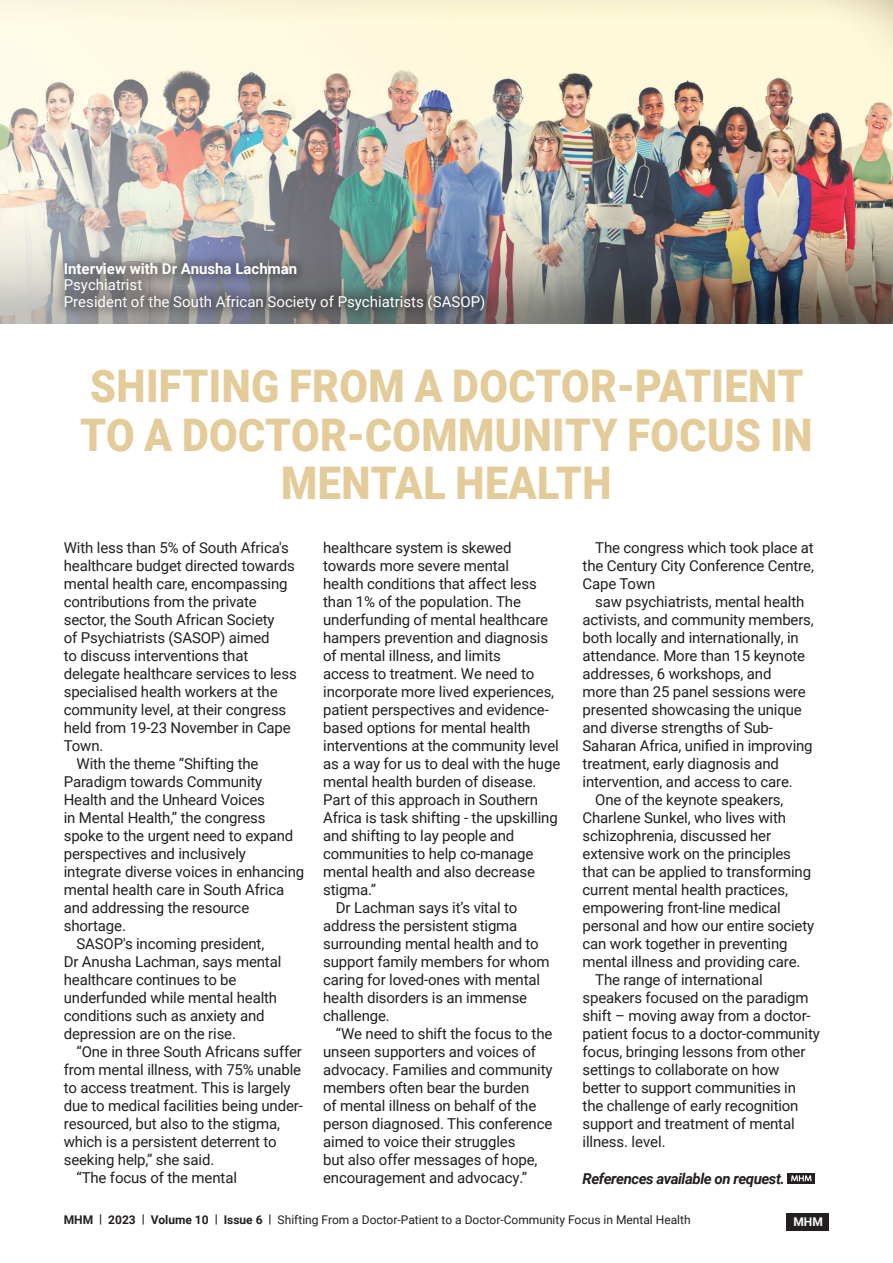
<style>
.page{position:relative;width:893px;height:1263px;background:#fff}
.page>*{position:absolute;margin:0;border:0;box-sizing:border-box;transform-origin:0 0}
.t1{font:900 45px/48.6px "Roboto";letter-spacing:.01em;color:#e3cc9a;text-align:center;scale:.92 1}
.t2{font:15px/18px "Roboto";letter-spacing:-.01em;color:#231f20;text-align:justify}
.t3{font:15px/16.2px "Roboto";color:#fff}
.t4{font:italic 700 15px "Roboto";letter-spacing:-.03em;color:#231f20}
.t5{font:700 15px "Roboto";color:#fff}
.t6{font:12px "Roboto";color:#231f20}
.t7{font:700 12px "Roboto";color:#fff}
.s1{font-weight:700}
</style>
<div class="page">
<img style="left:0;top:0;width:893px;height:323px">
<div style="left:788px;top:1173px;width:27px;height:11px;background:#231f20"></div>
<svg style="left:791px;top:1175px;width:21px;height:6px"></svg>
<div style="left:52px;top:250px;width:445px;height:73px;background:#231f20;opacity:.33"></div>
<div style="left:787px;top:1213px;width:42px;height:17px;background:#231f20"></div>
<p class="t5" style="left:64px;top:258px;width:235px">Interview with Dr Anusha Lachman</p>
<p class="t3" style="left:64px;top:276px;width:423px">Psychiatrist<br>President of the South African Society of Psychiatrists (SASOP)</p>
<h1 class="t1" style="left:80px;top:360px;width:798px">SHIFTING FROM A DOCTOR-PATIENT<br>TO A DOCTOR-COMMUNITY FOCUS IN<br>MENTAL HEALTH</h1>
<p class="t2" style="left:64px;top:538px;width:227px">With less than 5% of South Africa's</p>
<p class="t2" style="left:64px;top:556px;width:233px">healthcare budget directed towards</p>
<p class="t2" style="left:64px;top:574px;width:225px">mental health care, encompassing</p>
<p class="t2" style="left:64px;top:592px;width:195px">contributions from the private</p>
<p class="t2" style="left:64px;top:610px;width:212px">sector, the South African Society</p>
<p class="t2" style="left:64px;top:628px;width:207px">of Psychiatrists (SASOP) aimed</p>
<p class="t2" style="left:64px;top:646px;width:186px">to discuss interventions that</p>
<p class="t2" style="left:64px;top:664px;width:234px">delegate healthcare services to less</p>
<p class="t2" style="left:64px;top:682px;width:215px">specialised health workers at the</p>
<p class="t2" style="left:64px;top:700px;width:224px">community level, at their congress</p>
<p class="t2" style="left:64px;top:718px;width:229px">held from 19-23 November in Cape</p>
<p class="t2" style="left:64px;top:736px;width:41px">Town.</p>
<p class="t2" style="left:77px;top:754px;width:183px">With the theme “Shifting the</p>
<p class="t2" style="left:64px;top:772px;width:200px">Paradigm towards Community</p>
<p class="t2" style="left:64px;top:790px;width:203px">Health and the Unheard Voices</p>
<p class="t2" style="left:64px;top:808px;width:203px">in Mental Health,” the congress</p>
<p class="t2" style="left:64px;top:826px;width:231px">spoke to the urgent need to expand</p>
<p class="t2" style="left:64px;top:844px;width:184px">perspectives and inclusively</p>
<p class="t2" style="left:64px;top:862px;width:242px">integrate diverse voices in enhancing</p>
<p class="t2" style="left:64px;top:880px;width:222px">mental health care in South Africa</p>
<p class="t2" style="left:64px;top:898px;width:187px">and addressing the resource</p>
<p class="t2" style="left:64px;top:916px;width:64px">shortage.</p>
<p class="t2" style="left:77px;top:934px;width:189px">SASOP's incoming president,</p>
<p class="t2" style="left:64px;top:952px;width:219px">Dr Anusha Lachman, says mental</p>
<p class="t2" style="left:64px;top:970px;width:174px">healthcare continues to be</p>
<p class="t2" style="left:64px;top:988px;width:215px">underfunded while mental health</p>
<p class="t2" style="left:64px;top:1006px;width:202px">conditions such as anxiety and</p>
<p class="t2" style="left:64px;top:1024px;width:174px">depression are on the rise.</p>
<p class="t2" style="left:77px;top:1042px;width:227px">“One in three South Africans suffer</p>
<p class="t2" style="left:64px;top:1060px;width:239px">from mental illness, with 75% unable</p>
<p class="t2" style="left:64px;top:1078px;width:228px">to access treatment. This is largely</p>
<p class="t2" style="left:64px;top:1096px;width:241px">due to medical facilities being under-</p>
<p class="t2" style="left:64px;top:1114px;width:218px">resourced, but also to the stigma,</p>
<p class="t2" style="left:64px;top:1132px;width:214px">which is a persistent deterrent to</p>
<p class="t2" style="left:64px;top:1150px;width:152px">seeking help,” she said.</p>
<p class="t2" style="left:77px;top:1168px;width:162px">“The focus of the mental</p>
<p class="t2" style="left:323px;top:538px;width:190px">healthcare system is skewed</p>
<p class="t2" style="left:323px;top:556px;width:188px">towards more severe mental</p>
<p class="t2" style="left:323px;top:574px;width:215px">health conditions that affect less</p>
<p class="t2" style="left:323px;top:592px;width:199px">than 1% of the population. The</p>
<p class="t2" style="left:323px;top:610px;width:227px">underfunding of mental healthcare</p>
<p class="t2" style="left:323px;top:628px;width:226px">hampers prevention and diagnosis</p>
<p class="t2" style="left:323px;top:646px;width:179px">of mental illness, and limits</p>
<p class="t2" style="left:323px;top:664px;width:213px">access to treatment. We need to</p>
<p class="t2" style="left:323px;top:682px;width:233px">incorporate more lived experiences,</p>
<p class="t2" style="left:323px;top:700px;width:227px">patient perspectives and evidence-</p>
<p class="t2" style="left:323px;top:718px;width:209px">based options for mental health</p>
<p class="t2" style="left:323px;top:736px;width:237px">interventions at the community level</p>
<p class="t2" style="left:323px;top:754px;width:239px">as a way for us to deal with the huge</p>
<p class="t2" style="left:323px;top:772px;width:215px">mental health burden of disease.</p>
<p class="t2" style="left:323px;top:790px;width:216px">Part of this approach in Southern</p>
<p class="t2" style="left:323px;top:808px;width:236px">Africa is task shifting - the upskilling</p>
<p class="t2" style="left:323px;top:826px;width:193px">and shifting to lay people and</p>
<p class="t2" style="left:323px;top:844px;width:212px">communities to help co-manage</p>
<p class="t2" style="left:323px;top:862px;width:213px">mental health and also decrease</p>
<p class="t2" style="left:323px;top:880px;width:55px">stigma.”</p>
<p class="t2" style="left:336px;top:898px;width:183px">Dr Lachman says it’s vital to</p>
<p class="t2" style="left:323px;top:916px;width:196px">address the persistent stigma</p>
<p class="t2" style="left:323px;top:934px;width:217px">surrounding mental health and to</p>
<p class="t2" style="left:323px;top:952px;width:228px">support family members for whom</p>
<p class="t2" style="left:323px;top:970px;width:218px">caring for loved-ones with mental</p>
<p class="t2" style="left:323px;top:988px;width:206px">health disorders is an immense</p>
<p class="t2" style="left:323px;top:1006px;width:68px">challenge.</p>
<p class="t2" style="left:336px;top:1024px;width:218px">“We need to shift the focus to the</p>
<p class="t2" style="left:323px;top:1042px;width:214px">unseen supporters and voices of</p>
<p class="t2" style="left:323px;top:1060px;width:231px">advocacy. Families and community</p>
<p class="t2" style="left:323px;top:1078px;width:208px">members often bear the burden</p>
<p class="t2" style="left:323px;top:1096px;width:215px">of mental illness on behalf of the</p>
<p class="t2" style="left:323px;top:1114px;width:231px">person diagnosed. This conference</p>
<p class="t2" style="left:323px;top:1132px;width:194px">aimed to voice their struggles</p>
<p class="t2" style="left:323px;top:1150px;width:216px">but also offer messages of hope,</p>
<p class="t2" style="left:323px;top:1168px;width:206px">encouragement and advocacy.”</p>
<p class="t2" style="left:583px;top:538px;width:233px;text-indent:13px">The congress which took place at the Century City Conference Centre, Cape Town</p>
<p class="t2" style="left:595px;top:592px;width:211px">saw psychiatrists, mental health</p>
<p class="t2" style="left:583px;top:610px;width:233px">activists, and community members,</p>
<p class="t2" style="left:583px;top:628px;width:218px">both locally and internationally, in</p>
<p class="t2" style="left:583px;top:646px;width:224px">attendance. More than 15 keynote</p>
<p class="t2" style="left:583px;top:664px;width:190px">addresses, 6 workshops, and</p>
<p class="t2" style="left:583px;top:682px;width:225px">more than 25 panel sessions were</p>
<p class="t2" style="left:583px;top:700px;width:221px">presented showcasing the unique</p>
<p class="t2" style="left:583px;top:718px;width:192px">and diverse strengths of Sub-</p>
<p class="t2" style="left:583px;top:736px;width:232px">Saharan Africa, unified in improving</p>
<p class="t2" style="left:583px;top:754px;width:198px">treatment, early diagnosis and</p>
<p class="t2" style="left:583px;top:772px;width:212px">intervention, and access to care.</p>
<p class="t2" style="left:595px;top:790px;width:190px">One of the keynote speakers,</p>
<p class="t2" style="left:583px;top:808px;width:205px">Charlene Sunkel, who lives with</p>
<p class="t2" style="left:583px;top:826px;width:190px">schizophrenia, discussed her</p>
<p class="t2" style="left:583px;top:844px;width:210px">extensive work on the principles</p>
<p class="t2" style="left:583px;top:862px;width:230px">that can be applied to transforming</p>
<p class="t2" style="left:583px;top:880px;width:207px">current mental health practices,</p>
<p class="t2" style="left:583px;top:898px;width:200px">empowering front-line medical</p>
<p class="t2" style="left:583px;top:916px;width:233px">personal and how our entire society</p>
<p class="t2" style="left:583px;top:934px;width:206px">can work together in preventing</p>
<p class="t2" style="left:583px;top:952px;width:219px">mental illness and providing care.</p>
<p class="t2" style="left:595px;top:970px;width:169px">The range of international</p>
<p class="t2" style="left:583px;top:988px;width:227px">speakers focused on the paradigm</p>
<p class="t2" style="left:583px;top:1006px;width:230px">shift – moving away from a doctor-</p>
<p class="t2" style="left:583px;top:1024px;width:239px">patient focus to a doctor-community</p>
<p class="t2" style="left:583px;top:1042px;width:224px">focus, bringing lessons from other</p>
<p class="t2" style="left:583px;top:1060px;width:198px">settings to collaborate on how</p>
<p class="t2" style="left:583px;top:1078px;width:215px">better to support communities in</p>
<p class="t2" style="left:583px;top:1096px;width:217px">the challenge of early recognition</p>
<p class="t2" style="left:583px;top:1114px;width:214px">support and treatment of mental</p>
<p class="t2" style="left:583px;top:1132px;width:85px">illness. level.</p>
<p class="t4" style="left:583px;top:1168px;width:204px">References available on request.</p>
<p class="t6" style="left:64px;top:1211px;width:628px"><span class="s1">MHM | 2023 | Volume 10 | Issue 6 |</span> Shifting From a Doctor-Patient to a Doctor-Community Focus in Mental Health</p>
<p class="t7" style="left:793px;top:1213px;width:31px">MHM</p>
</div>
